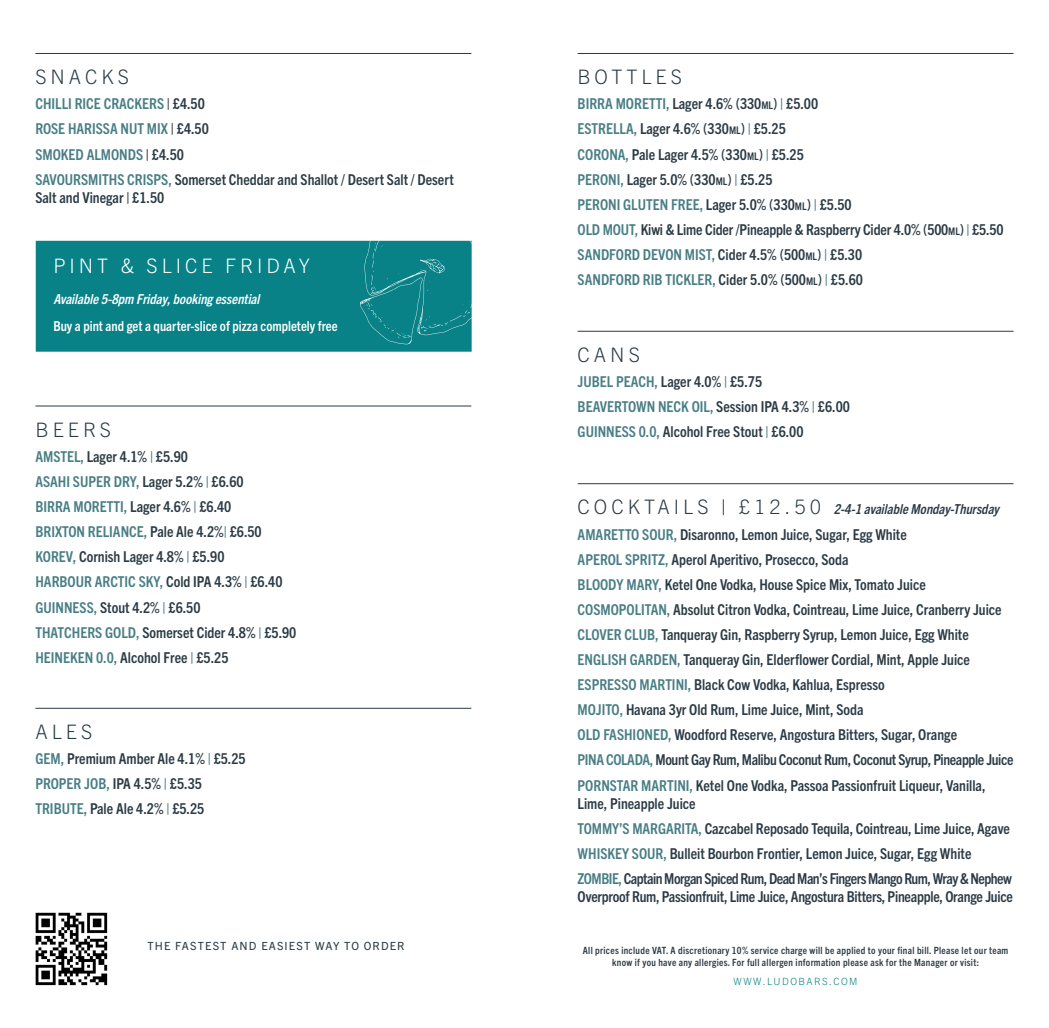
<style>
.page{position:relative;width:1049px;height:1028px;background:#fff}
.page>*{position:absolute;margin:0;border:0;box-sizing:border-box;transform-origin:0 0}
.t1{font:300 20px "Trade Gothic Next LT Pro";letter-spacing:.2em;color:#2b3b45}
.t2{font:300 20px "Trade Gothic Next LT Pro";letter-spacing:.2em;color:#fff}
.t3{font:700 condensed 15px/18px "Trade Gothic Next LT Pro";color:#2b3b45}
.t4{font:700 condensed 15px "Trade Gothic Next LT Pro";color:#487e85}
.t5{font:700 condensed 15px "Trade Gothic Next LT Pro";letter-spacing:-.025em;color:#2b3b45}
.t6{font:700 condensed 15px "Trade Gothic Next LT Pro";letter-spacing:-.035em;color:#2b3b45}
.t7{font:700 condensed 13.75px "Trade Gothic Next LT Pro";color:#fff}
.t8{font:italic 700 condensed 13.75px "Trade Gothic Next LT Pro";color:#2b3b45}
.t9{font:italic 700 condensed 13.75px "Trade Gothic Next LT Pro";color:#fff}
.t10{font:11.25px "Trade Gothic Next LT Pro";letter-spacing:.1em;color:#2b3b45}
.t11{font:700 condensed 10px/12px "Trade Gothic Next LT Pro";letter-spacing:.03em;color:#2b3b45;text-align:center}
.t12{font:300 10px "Trade Gothic Next LT Pro";letter-spacing:.15em;color:#088287}
.s1{color:#2b3b45}
.s2{color:#487e85}
.s3{font-size:10.5px;color:#2b3b45}
.s4{font-style:inherit}
.s5{font-size:10.5px}
.s6{font-weight:300;font-style:normal;font-stretch:normal;font-size:20px}
</style>
<div class="page">
<hr style="left:35px;top:53px;width:436px;height:1px;background:#2b3b45">
<hr style="left:578px;top:53px;width:435px;height:1px;background:#2b3b45">
<hr style="left:35px;top:708px;width:436px;height:1px;background:#2b3b45">
<hr style="left:35px;top:406px;width:436px;height:1px;background:#2b3b45">
<hr style="left:578px;top:483px;width:435px;height:1px;background:#2b3b45">
<div style="left:36px;top:241px;width:436px;height:111px;background:#088287"></div>
<hr style="left:578px;top:331px;width:435px;height:1px;background:#2b3b45">
<img style="left:35px;top:912px;width:73px;height:74px">
<svg style="left:360px;top:240px;width:112px;height:104px"></svg>
<p class="t1" style="left:35px;top:63px;width:95px">SNACKS</p>
<p class="t1" style="left:578px;top:63px;width:106px">BOTTLES</p>
<p class="t4" style="left:35px;top:94px;width:171px">CHILLI RICE CRACKERS <span class="s1">| £4.50</span></p>
<p class="t4" style="left:35px;top:119px;width:175px">ROSE HARISSA NUT MIX <span class="s1">| £4.50</span></p>
<p class="t4" style="left:35px;top:144px;width:150px">SMOKED ALMONDS <span class="s1">| £4.50</span></p>
<p class="t3" style="left:35px;top:169px;width:420px"><span class="s2">SAVOURSMITHS CRISPS,</span> Somerset Cheddar and Shallot / Desert Salt / Desert<br>Salt and Vinegar | £1.50</p>
<p class="t2" style="left:53px;top:252px;width:258px">PINT &amp; SLICE FRIDAY</p>
<p class="t9" style="left:53px;top:289px;width:211px">Available5-8pm Friday,bookingessential</p>
<p class="t7" style="left:53px;top:316px;width:286px">Buy a pint and get a quarter-slice of pizza completely free</p>
<p class="t1" style="left:35px;top:415px;width:77px">BEERS</p>
<p class="t3" style="left:35px;top:446px;width:154px"><span class="s2">AMSTEL,</span> Lager 4.1% <span class="s2">|</span> £5.90</p>
<p class="t4" style="left:35px;top:471px;width:210px">ASAHI SUPER DRY, <span class="s1">Lager 5.2%</span> | <span class="s1">£6.60</span></p>
<p class="t4" style="left:35px;top:496px;width:197px">BIRRA MORETTI, <span class="s1">Lager 4.6%</span> | <span class="s1">£6.40</span></p>
<p class="t4" style="left:35px;top:521px;width:228px">BRIXTON RELIANCE, <span class="s1">Pale Ale 4.2%</span>| <span class="s1">£6.50</span></p>
<p class="t3" style="left:35px;top:547px;width:191px"><span class="s2">KOREV,</span> Cornish Lager 4.8% <span class="s2">|</span> £5.90</p>
<p class="t4" style="left:35px;top:571px;width:249px">HARBOUR ARCTIC SKY, <span class="s1">Cold IPA 4.3%</span> | <span class="s1">£6.40</span></p>
<p class="t3" style="left:35px;top:597px;width:167px"><span class="s2">GUINNESS,</span> Stout 4.2% <span class="s2">|</span> £6.50</p>
<p class="t3" style="left:35px;top:622px;width:262px"><span class="s2">THATCHERS GOLD,</span> Somerset Cider 4.8% <span class="s2">|</span> £5.90</p>
<p class="t3" style="left:35px;top:647px;width:195px"><span class="s2">HEINEKEN 0.0,</span> Alcohol Free <span class="s2">|</span> £5.25</p>
<p class="t1" style="left:35px;top:717px;width:58px">ALES</p>
<p class="t3" style="left:35px;top:749px;width:212px"><span class="s2">GEM,</span> Premium Amber Ale 4.1% <span class="s2">|</span> £5.25</p>
<p class="t3" style="left:35px;top:774px;width:168px"><span class="s2">PROPER JOB,</span> IPA 4.5% <span class="s2">|</span> £5.35</p>
<p class="t3" style="left:35px;top:799px;width:170px"><span class="s2">TRIBUTE,</span> Pale Ale 4.2% <span class="s2">|</span> £5.25</p>
<p class="t10" style="left:147px;top:938px;width:259px">THE FASTEST AND EASIEST WAY TO ORDER</p>
<p class="t4" style="left:578px;top:94px;width:242px">BIRRA MORETTI, <span class="s1">Lager 4.6%</span> <span class="s1">(330</span><span class="s3">ML</span><span class="s1">)</span> | <span class="s1">£5.00</span></p>
<p class="t3" style="left:578px;top:119px;width:210px"><span class="s2">ESTRELLA,</span> Lager 4.6% <span class="s4">(330</span><span class="s5">ML</span><span class="s4">)</span> <span class="s2">|</span> £5.25</p>
<p class="t3" style="left:578px;top:144px;width:228px"><span class="s2">CORONA,</span> Pale Lager 4.5% <span class="s4">(330</span><span class="s5">ML</span><span class="s4">)</span> <span class="s2">|</span> £5.25</p>
<p class="t3" style="left:578px;top:169px;width:196px"><span class="s2">PERONI,</span> Lager 5.0% <span class="s4">(330</span><span class="s5">ML</span><span class="s4">)</span> <span class="s2">|</span> £5.25</p>
<p class="t3" style="left:578px;top:194px;width:276px"><span class="s2">PERONI GLUTEN FREE,</span> Lager 5.0% (330<span class="s5">ML</span>) <span class="s2">|</span> £5.50</p>
<p class="t3" style="left:578px;top:219px;width:427px"><span class="s2">OLD MOUT,</span> Kiwi &amp; Lime Cider /Pineapple &amp; Raspberry Cider 4.0% <span class="s4">(500</span><span class="s5">ML</span><span class="s4">)</span> <span class="s2">|</span> £5.50</p>
<p class="t4" style="left:578px;top:244px;width:286px">SANDFORD DEVON MIST, <span class="s1">Cider 4.5% (500</span><span class="s3">ML</span><span class="s1">)</span> | <span class="s1">£5.30</span></p>
<p class="t4" style="left:578px;top:269px;width:287px">SANDFORD RIB TICKLER, <span class="s1">Cider 5.0% (500</span><span class="s3">ML</span><span class="s1">)</span> | <span class="s1">£5.60</span></p>
<p class="t1" style="left:578px;top:340px;width:64px">CANS</p>
<p class="t3" style="left:578px;top:372px;width:186px"><span class="s2">JUBEL PEACH,</span> Lager 4.0% <span class="s2">|</span> £5.75</p>
<p class="t4" style="left:578px;top:396px;width:274px">BEAVERTOWN NECK OIL, <span class="s1">Session IPA 4.3%</span> | <span class="s1">£6.00</span></p>
<p class="t3" style="left:578px;top:422px;width:227px"><span class="s2">GUINNESS 0.0,</span> Alcohol Free Stout <span class="s2">|</span> £6.00</p>
<p class="t8" style="left:578px;top:500px;width:423px"><span class="s6">C O C K T A I L S | £ 1 2 . 5 0</span> 2-4-1availableMonday-Thursday</p>
<p class="t3" style="left:578px;top:524px;width:331px"><span class="s2">AMARETTO SOUR,</span> Disaronno, Lemon Juice, Sugar, Egg White</p>
<p class="t3" style="left:578px;top:549px;width:272px"><span class="s2">APEROL SPRITZ,</span> Aperol Aperitivo, Prosecco, Soda</p>
<p class="t3" style="left:578px;top:574px;width:350px"><span class="s2">BLOODY MARY,</span> Ketel One Vodka, House Spice Mix, Tomato Juice</p>
<p class="t3" style="left:578px;top:599px;width:425px"><span class="s2">COSMOPOLITAN,</span> Absolut Citron Vodka, Cointreau, Lime Juice, Cranberry Juice</p>
<p class="t3" style="left:578px;top:624px;width:393px"><span class="s2">CLOVER CLUB,</span> Tanqueray Gin, Raspberry Syrup, Lemon Juice, Egg White</p>
<p class="t3" style="left:578px;top:649px;width:394px"><span class="s2">ENGLISH GARDEN,</span> Tanqueray Gin, Elderflower Cordial, Mint, Apple Juice</p>
<p class="t3" style="left:578px;top:675px;width:309px"><span class="s2">ESPRESSO MARTINI,</span> Black Cow Vodka, Kahlua, Espresso</p>
<p class="t3" style="left:578px;top:700px;width:287px"><span class="s2">MOJITO,</span> Havana 3yr Old Rum, Lime Juice, Mint, Soda</p>
<p class="t3" style="left:578px;top:725px;width:381px"><span class="s2">OLD FASHIONED,</span> Woodford Reserve, Angostura Bitters, Sugar, Orange</p>
<p class="t5" style="left:578px;top:749px;width:437px"><span class="s2">PINA COLADA,</span> Mount Gay Rum, Malibu Coconut Rum, Coconut Syrup, Pineapple Juice</p>
<p class="t3" style="left:578px;top:775px;width:409px"><span class="s2">PORNSTAR MARTINI,</span> Ketel One Vodka, Passoa Passionfruit Liqueur, Vanilla,<br>Lime, Pineapple Juice</p>
<p class="t3" style="left:578px;top:818px;width:434px"><span class="s2">TOMMY’S MARGARITA,</span> Cazcabel Reposado Tequila, Cointreau, Lime Juice, Agave</p>
<p class="t3" style="left:578px;top:843px;width:395px"><span class="s2">WHISKEY SOUR,</span> Bulleit Bourbon Frontier, Lemon Juice, Sugar, Egg White</p>
<p class="t6" style="left:578px;top:868px;width:436px"><span class="s2">ZOMBIE,</span> Captain Morgan Spiced Rum, Dead Man’s Fingers Mango Rum, Wray &amp; Nephew</p>
<p class="t3" style="left:578px;top:886px;width:437px">Overproof Rum, Passionfruit, Lime Juice, Angostura Bitters, Pineapple, Orange Juice</p>
<p class="t11" style="left:583px;top:943px;width:427px">All prices include VAT. A discretionary 10% service charge will be applied to your final bill. Please let our team know if you have any allergies. For full allergen information please ask for the Manager or visit:</p>
<p class="t12" style="left:733px;top:974px;width:126px">WWW.LUDOBARS.COM</p>
</div>
